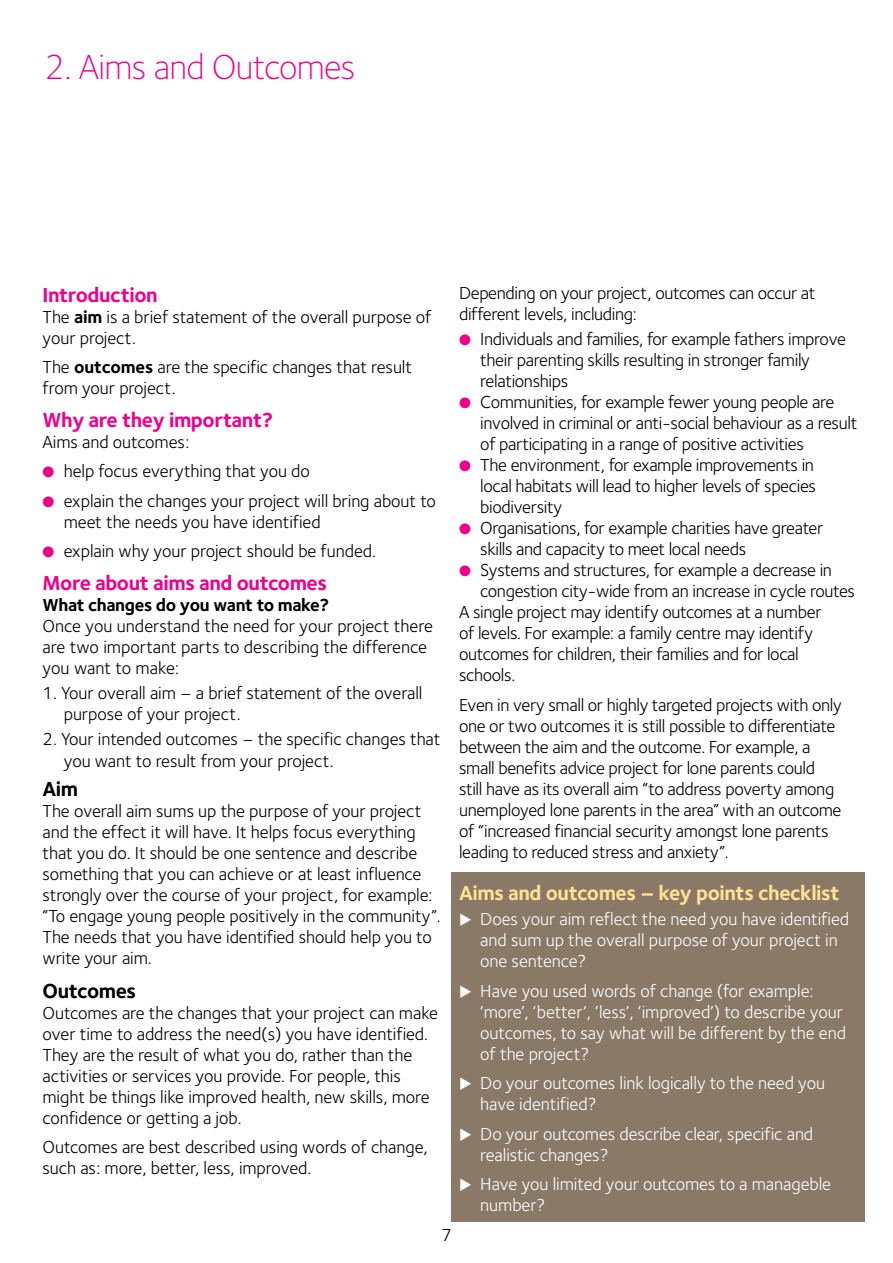
<style>
.page{position:relative;width:893px;height:1263px;background:#fff}
.page>*{position:absolute;margin:0;border:0;box-sizing:border-box;transform-origin:0 0}
.t1{font:300 36px "Foundry Sterling OT2";letter-spacing:-.02em;color:#ec008c}
.t2{font:700 21px "Foundry Sterling OT2";letter-spacing:-.02em;color:#ec008c}
.t3{font:700 21px "Foundry Sterling OT2";letter-spacing:-.02em;color:#ffe293}
.t4{font:700 21px "Foundry Sterling OT2";letter-spacing:-.02em;color:#000}
.t5{font:18px/21px "Foundry Sterling OT2";letter-spacing:-.02em;color:#000}
.t6{font:18px/21px "Foundry Sterling OT2";letter-spacing:-.005em;color:#fff}
.t7{font:18px/21px "Foundry Sterling OT2";color:#000}
.t8{font:700 18px "Foundry Sterling OT2";letter-spacing:-.02em;color:#000}
.s1{font-weight:700}
.s2{color:#ec008c}
</style>
<div class="page">
<div style="left:451px;top:873px;width:413px;height:349px;background:#8a7967"></div>
<h1 class="t1" style="left:44px;top:42px;width:313px">2. Aims and Outcomes</h1>
<p class="t2" style="left:43px;top:278px;width:117px">Introduction</p>
<p class="t5" style="left:43px;top:305px;width:390px">The <span class="s1">aim</span> is a brief statement of the overall purpose of your project.</p>
<p class="t5" style="left:43px;top:356px;width:371px">The <span class="s1">outcomes</span> are the specific changes that result from your project.</p>
<p class="t2" style="left:43px;top:403px;width:232px">Why are they important?</p>
<p class="t5" style="left:43px;top:430px;width:148px">Aims and outcomes:</p>
<p class="t5" style="left:43px;top:460px;width:269px"><span class="s2">●</span> help focus everything that you do</p>
<p class="t5" style="left:64px;top:489px;width:374px;text-indent:-21px"><span class="s2">●</span> explain the changes your project will bring about to meet the needs you have identified</p>
<p class="t5" style="left:43px;top:540px;width:335px"><span class="s2">●</span> explain why your project should be funded.</p>
<p class="t2" style="left:43px;top:566px;width:286px">More about aims and outcomes</p>
<p class="t8" style="left:43px;top:590px;width:288px">What changes do you want to make?</p>
<p class="t7" style="left:43px;top:614px;width:392px">Once you understand the need for your project there are two important parts to describing the difference you want to make:</p>
<p class="t5" style="left:64px;top:681px;width:360px;text-indent:-21px">1. Your overall aim – a brief statement of the overall purpose of your project.</p>
<p class="t5" style="left:64px;top:728px;width:378px;text-indent:-21px">2. Your intended outcomes – the specific changes that you want to result from your project.</p>
<p class="t4" style="left:43px;top:772px;width:37px">Aim</p>
<p class="t5" style="left:43px;top:799px;width:400px">The overall aim sums up the purpose of your project and the effect it will have. It helps focus everything that you do. It should be one sentence and describe something that you can achieve or at least influence strongly over the course of your project, for example: “To engage young people positively in the community”.<br>The needs that you have identified should help you to write your aim.</p>
<p class="t4" style="left:43px;top:974px;width:95px">Outcomes</p>
<p class="t5" style="left:43px;top:1001px;width:397px">Outcomes are the changes that your project can make over time to address the need(s) you have identified.<br>They are the result of what you do, rather than the activities or services you provide. For people, this might be things like improved health, new skills, more confidence or getting a job.</p>
<p class="t5" style="left:43px;top:1135px;width:387px">Outcomes are best described using words of change, such as: more, better, less, improved.</p>
<p class="t5" style="left:441px;top:1223px;width:12px">7</p>
<p class="t5" style="left:459px;top:281px;width:358px">Depending on your project, outcomes can occur at different levels, including:</p>
<p class="t5" style="left:480px;top:327px;width:367px;text-indent:-21px"><span class="s2">●</span> Individuals and families, for example fathers improve their parenting skills resulting in stronger family relationships</p>
<p class="t5" style="left:480px;top:390px;width:379px;text-indent:-21px"><span class="s2">●</span> Communities, for example fewer young people are involved in criminal or anti-social behaviour as a result of participating in a range of positive activities</p>
<p class="t5" style="left:480px;top:453px;width:337px;text-align:justify;text-indent:-21px"><span class="s2">●</span> The environment, for example improvements in local habitats will lead to higher levels of species biodiversity</p>
<p class="t5" style="left:480px;top:516px;width:345px;text-indent:-21px"><span class="s2">●</span> Organisations, for example charities have greater skills and capacity to meet local needs</p>
<p class="t5" style="left:459px;top:558px;width:374px"><span class="s2">●</span> Systems and structures, for example a decrease in</p>
<p class="t5" style="left:480px;top:579px;width:376px">congestion city-wide from an increase in cycle routes</p>
<p class="t5" style="left:459px;top:600px;width:364px">A single project may identify outcomes at a number</p>
<p class="t5" style="left:459px;top:622px;width:355px">of levels. For example: a family centre may identify</p>
<p class="t5" style="left:459px;top:643px;width:341px">outcomes for children, their families and for local</p>
<p class="t5" style="left:459px;top:664px;width:58px">schools.</p>
<p class="t5" style="left:459px;top:693px;width:384px">Even in very small or highly targeted projects with only one or two outcomes it is still possible to differentiate between the aim and the outcome. For example, a small benefits advice project for lone parents could still have as its overall aim “to address poverty among unemployed lone parents in the area” with an outcome of “increased financial security amongst lone parents leading to reduced stress and anxiety”.</p>
<p class="t3" style="left:459px;top:876px;width:382px">Aims and outcomes – key points checklist</p>
<p class="t6" style="left:480px;top:907px;width:370px">Does your aim reflect the need you have identified and sum up the overall purpose of your project in one sentence?</p>
<p class="t6" style="left:480px;top:979px;width:367px">Have you used words of change (for example: ‘more’, ‘better’, ‘less’, ‘improved’) to describe your outcomes, to say what will be different by the end of the project?</p>
<p class="t6" style="left:480px;top:1071px;width:346px">Do your outcomes link logically to the need you have identified?</p>
<p class="t6" style="left:480px;top:1122px;width:334px">Do your outcomes describe clear, specific and realistic changes?</p>
<p class="t6" style="left:480px;top:1172px;width:352px">Have you limited your outcomes to a manageble number?</p>
</div>
